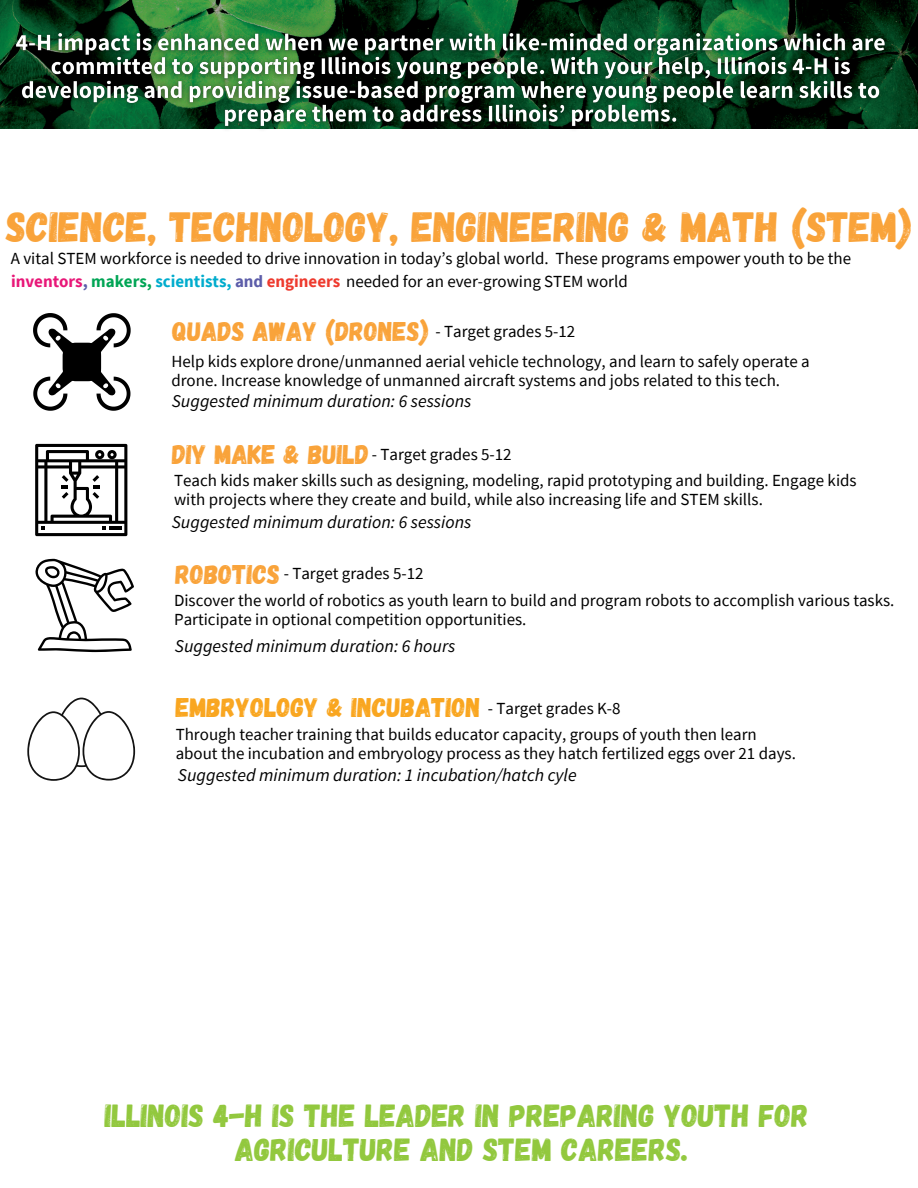
<style>
.page{position:relative;width:918px;height:1188px;background:#fff}
.page>*{position:absolute;margin:0;border:0;box-sizing:border-box;transform-origin:0 0}
.t1{font:42.3px "Gagalin";color:#f9a33a}
.t2{font:31.95px/33.3px "Gagalin";color:#92c83e;text-align:center}
.t3{font:27px "Gagalin";color:#f9a33a}
.t4{font:27px "Gagalin";color:#f9a620}
.t5{font:italic 18px "Source Sans Pro";color:#000}
.t6{font:16.95px/19.2px "Source Sans Pro";color:#000}
.s1{font-weight:700;color:#e81778}
.s2{color:#fff}
.s3{font-weight:700;color:#5c5da9}
.s4{font-weight:700;color:#00a555}
.s5{font-weight:700;color:#00accd}
.s6{font-weight:700;color:#ee3a2e}
</style>
<div class="page">
<svg style="left:33px;top:313px;width:98px;height:98px"></svg>
<svg style="left:35px;top:444px;width:92px;height:92px"></svg>
<svg style="left:35px;top:559px;width:99px;height:93px"></svg>
<img style="left:0;top:0;width:918px;height:128px">
<svg style="left:27px;top:698px;width:108px;height:83px"></svg>
<img style="left:6px;top:18px;width:889px;height:111px">
<h1 class="t1" style="left:6px;top:199px;width:907px">SCIENCE, TECHNOLOGY, ENGINEERING &amp; MATH (STEM)</h1>
<p class="t6" style="left:11px;top:246px;width:842px;line-height:23.7px">A vital STEM workforce is needed to drive innovation in today’s global world. These programs empower youth to be the <span class="s1">inv</span><span class="s2">e</span><span class="s1">e</span><span class="s2">n</span><span class="s1">n</span><span class="s2">t</span><span class="s1">t</span><span class="s2">o</span><span class="s1">o</span><span class="s2">r</span><span class="s1">r</span><span class="s2">s</span><span class="s1">s</span><span class="s2">,</span> <span class="s3">,</span><span class="s2">m</span><span class="s4">m</span><span class="s2">a</span><span class="s4">a</span><span class="s2">k</span><span class="s4">k</span><span class="s2">e</span><span class="s4">e</span><span class="s2">rs</span><span class="s4">r</span><span class="s2">,</span><span class="s4">s</span><span class="s2">s</span><span class="s4">,</span><span class="s2">c</span><span class="s5">s</span><span class="s2">i</span><span class="s5">c</span><span class="s2">e</span><span class="s5">i</span><span class="s2">n</span><span class="s5">e</span><span class="s2">t</span><span class="s5">n</span><span class="s2">is</span><span class="s5">t</span><span class="s2">t</span><span class="s5">is</span><span class="s2">,</span><span class="s5">ts</span><span class="s2">a</span><span class="s5">,</span><span class="s2">n</span><span class="s3">a</span><span class="s2">d</span><span class="s3">n</span><span class="s2">e</span><span class="s3">d</span><span class="s2">n</span><span class="s6">e</span><span class="s2">g</span><span class="s6">n</span><span class="s2">i</span><span class="s6">g</span><span class="s2">n</span><span class="s6">i</span><span class="s2">e</span><span class="s6">n</span><span class="s2">e</span><span class="s6">eers</span><span class="s2">rs</span>needed for an ever-growing STEM world</p>
<h3 class="t3" style="left:173px;top:314px;width:258px">QUADS AWAY (DRONES)</h3>
<p class="t6" style="left:171px;top:352px;width:640px">Help kids explore drone/unmanned aerial vehicle technology, and learn to safely operate a drone. Increase knowledge of unmanned aircraft systems and jobs related to this tech.</p>
<p class="t5" style="left:172px;top:389px;width:301px">Suggested minimum duration: 6 sessions</p>
<h3 class="t3" style="left:172px;top:437px;width:198px">DIY MAKE &amp; BUILD</h3>
<p class="t6" style="left:174px;top:471px;width:684px">Teach kids maker skills such as designing, modeling, rapid prototyping and building. Engage kids with projects where they create and build, while also increasing life and STEM skills.</p>
<p class="t5" style="left:172px;top:510px;width:301px">Suggested minimum duration: 6 sessions</p>
<h3 class="t3" style="left:175px;top:556px;width:106px">ROBOTICS</h3>
<p class="t6" style="left:174px;top:590px;width:722px">Discover the world of robotics as youth learn to build and program robots to accomplish various tasks.<br>Participate in optional competition opportunities.</p>
<p class="t5" style="left:175px;top:635px;width:282px">Suggested minimum duration: 6 hours</p>
<p class="t6" style="left:435px;top:322px;width:141px">- Target grades 5-12</p>
<p class="t6" style="left:372px;top:445px;width:141px">- Target grades 5-12</p>
<p class="t6" style="left:284px;top:564px;width:141px">- Target grades 5-12</p>
<h3 class="t4" style="left:176px;top:690px;width:306px">EMBRYOLOGY &amp; INCUBATION</h3>
<p class="t6" style="left:176px;top:724px;width:622px">Through teacher training that builds educator capacity, groups of youth then learn about the incubation and embryology process as they hatch fertilized eggs over 21 days.</p>
<p class="t5" style="left:178px;top:763px;width:400px">Suggested minimum duration: 1 incubation/hatch cyle</p>
<p class="t6" style="left:488px;top:698px;width:134px">- Target grades K-8</p>
<h2 class="t2" style="left:105px;top:1098px;width:705px">ILLINOIS 4-H IS THE LEADER IN PREPARING YOUTH FOR<br>AGRICULTURE AND STEM CAREERS.</h2>
</div>
